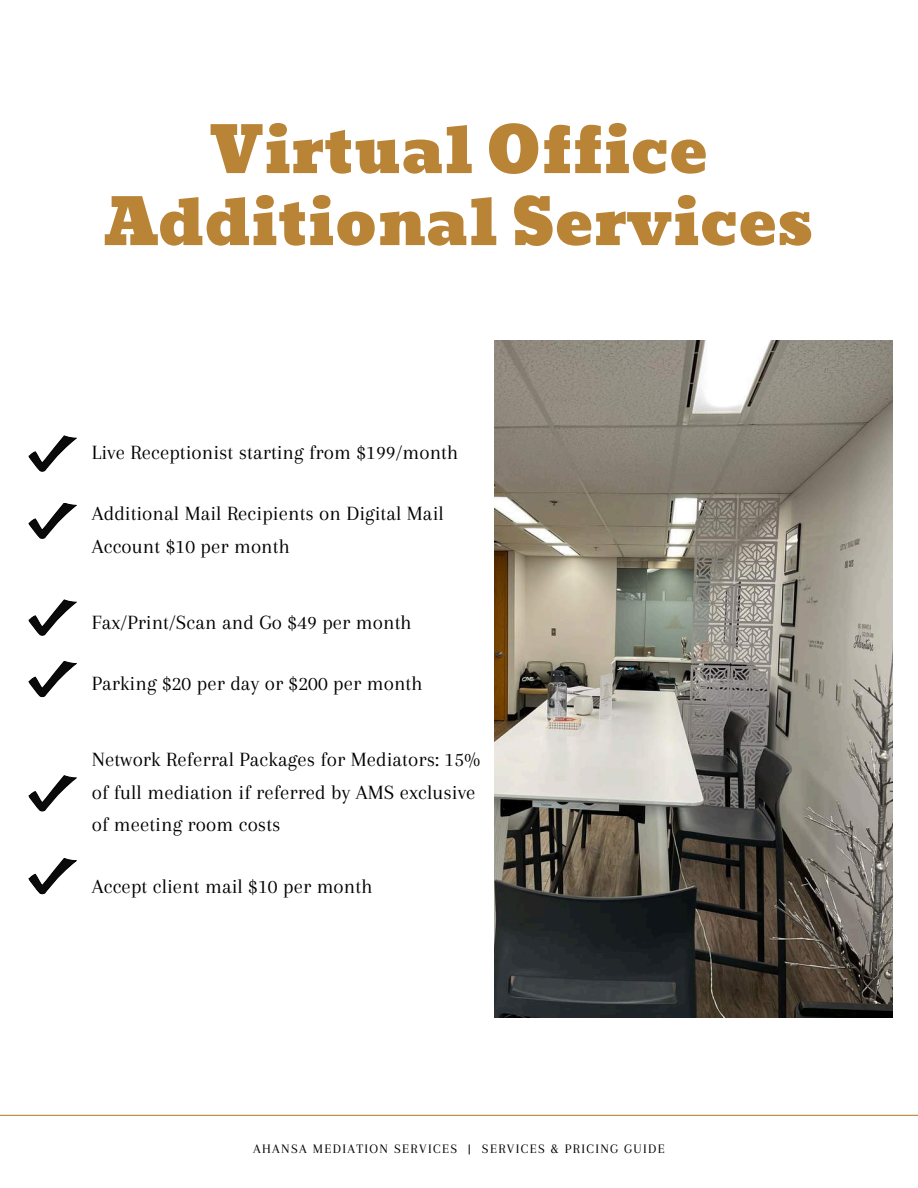
<style>
.page{position:relative;width:918px;height:1188px;background:#fff}
.page>*{position:absolute;margin:0;border:0;box-sizing:border-box;transform-origin:0 0}
.t1{font:63px/72px "Bevan";color:#ba8437;text-align:center}
.t2{font:21px/32.7px "Arapey";letter-spacing:.005em;color:#000}
.t3{font:13.5px "Arapey";letter-spacing:.1em;color:#000}
</style>
<div class="page">
<img style="left:495px;top:340px;width:398px;height:678px">
<hr style="left:0;top:1115px;width:918px;height:1px;background:#ba8437">
<svg style="left:29px;top:436px;width:47px;height:36px"></svg>
<svg style="left:29px;top:503px;width:47px;height:36px"></svg>
<svg style="left:29px;top:600px;width:47px;height:36px"></svg>
<svg style="left:29px;top:661px;width:47px;height:36px"></svg>
<svg style="left:29px;top:776px;width:47px;height:36px"></svg>
<svg style="left:29px;top:858px;width:47px;height:36px"></svg>
<h1 class="t1" style="left:104px;top:115px;width:712px">Virtual Office<br>Additional Services</h1>
<p class="t2" style="left:92px;top:436px;width:368px">Live Receptionist starting from $199/month</p>
<p class="t2" style="left:92px;top:497px;width:353px">Additional Mail Recipients on Digital Mail<br>Account $10 per month</p>
<p class="t2" style="left:92px;top:606px;width:321px">Fax/Print/Scan and Go $49 per month</p>
<p class="t2" style="left:92px;top:667px;width:332px">Parking $20 per day or $200 per month</p>
<p class="t2" style="left:92px;top:743px;width:390px">Network Referral Packages for Mediators: 15% of full mediation if referred by AMS exclusive of meeting room costs</p>
<p class="t2" style="left:92px;top:870px;width:282px">Accept client mail $10 per month</p>
<p class="t3" style="left:253px;top:1141px;width:413px">AHANSA MEDIATION SERVICES | SERVICES &amp; PRICING GUIDE</p>
</div>
